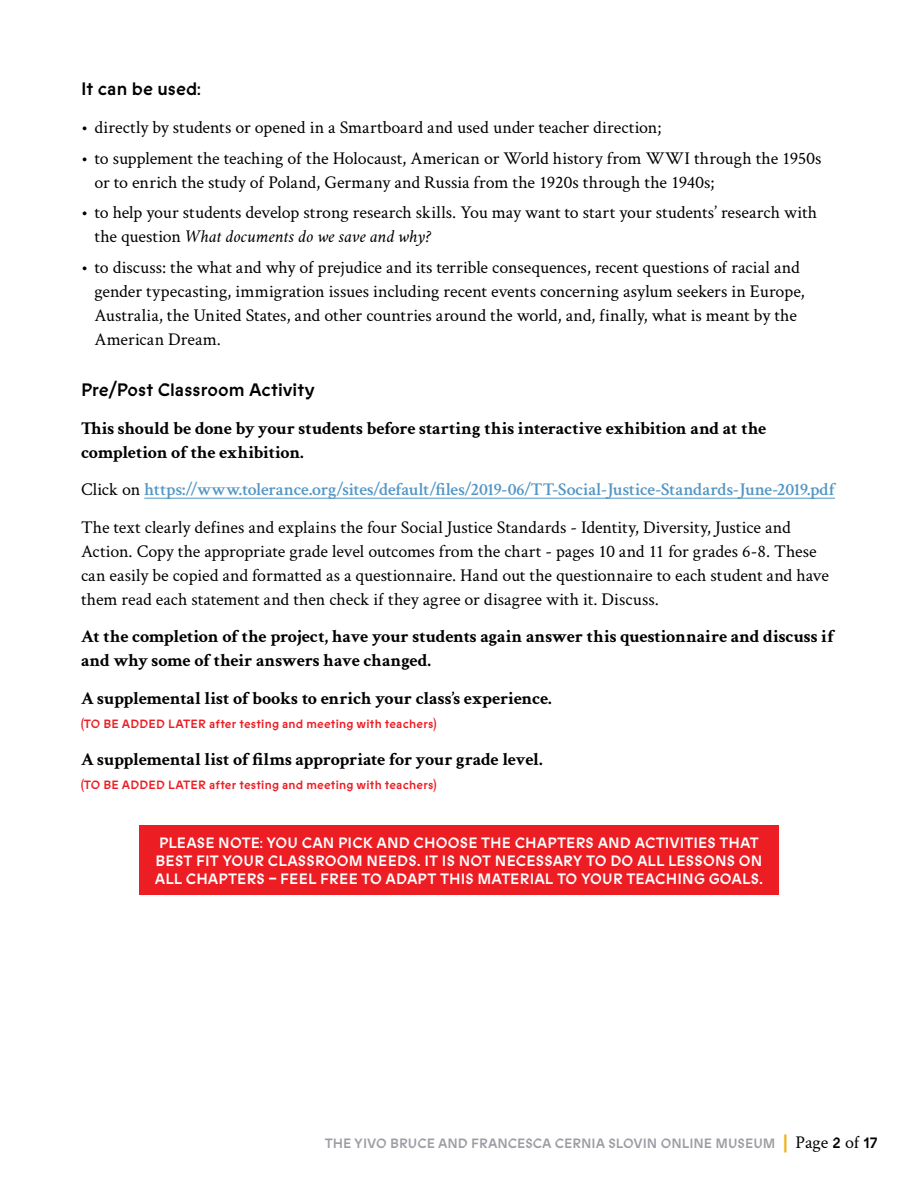
<style>
.page{position:relative;width:918px;height:1188px;background:#fff}
.page>*{position:absolute;margin:0;border:0;box-sizing:border-box;transform-origin:0 0}
.t1{font:18px/24px "Crimson";color:#000}
.t2{font:700 18px/24px "Crimson";letter-spacing:-.01em;color:#000}
.t3{font:500 18px "Prophet Trial";color:#000}
.t4{font:500 15px/18px "Prophet Trial";letter-spacing:.01em;color:#fff}
.t5{font:500 13.5px "Prophet Trial";color:#9e9da4}
.t6{font:500 12px "Prophet Trial";letter-spacing:.02em;color:#ed1d24}
.s1{font-family:"Champion HTF Featherweight";font-weight:400}
.s2{font-style:italic}
.s3{font-weight:600;color:#5396c5}
.s4{font-family:"Avenir";font-weight:900;font-size:18px;color:#edb520}
.s5{font-family:"Crimson";font-weight:400;font-size:18px;color:#000}
.s6{font-size:15px;color:#000}
</style>
<div class="page">
<hr style="left:144px;top:498px;width:691px;height:1px;background:#5396c5">
<div style="left:139px;top:825px;width:640px;height:69px;background:#ed1d24"></div>
<p class="t3" style="left:81px;top:80px;width:121px">It can be used<span class="s1">:</span></p>
<p class="t1" style="left:81px;top:115px;width:582px">• directly by students or opened in a Smartboard and used under teacher direction;</p>
<p class="t1" style="left:94px;top:145px;width:729px;text-indent:-14px">• to supplement the teaching of the Holocaust, American or World history from WWI through the 1950s or to enrich the study of Poland, Germany and Russia from the 1920s through the 1940s;</p>
<p class="t1" style="left:94px;top:200px;width:724px;text-indent:-14px">• to help your students develop strong research skills. You may want to start your students’ research with the question <span class="s2">What documents do we save and why?</span></p>
<p class="t1" style="left:94px;top:255px;width:712px;text-indent:-14px">• to discuss: the what and why of prejudice and its terrible consequences, recent questions of racial and gender typecasting, immigration issues including recent events concerning asylum seekers in Europe, Australia, the United States, and other countries around the world, and, finally, what is meant by the American Dream.</p>
<p class="t3" style="left:81px;top:381px;width:236px">Pre/Post Classroom Activity</p>
<p class="t2" style="left:81px;top:415px;width:687px">This should be done by your students before starting this interactive exhibition and at the completion of the exhibition.</p>
<p class="t1" style="left:81px;top:470px;width:755px;line-height:37.5px">Click on <span class="s3">https://www.tolerance.org/sites/default/files/2019-06/TT-Social-Justice-Standards-June-2019.pdf<br></span>The text clearly defines and explains the four Social Justice Standards - Identity, Diversity, Justice and</p>
<p class="t1" style="left:81px;top:538px;width:750px">Action. Copy the appropriate grade level outcomes from the chart - pages 10 and 11 for grades 6-8. These can easily be copied and formatted as a questionnaire. Hand out the questionnaire to each student and have them read each statement and then check if they agree or disagree with it. Discuss.</p>
<p class="t2" style="left:81px;top:624px;width:754px">At the completion of the project, have your students again answer this questionnaire and discuss if and why some of their answers have changed.</p>
<p class="t2" style="left:81px;top:685px;width:472px">A supplemental list of books to enrich your class’s experience.</p>
<p class="t6" style="left:81px;top:718px;width:357px"><span class="s1">(</span>TO BE ADDED LATER after testing and meeting with teachers<span class="s1">)</span></p>
<p class="t2" style="left:81px;top:747px;width:463px">A supplemental list of films appropriate for your grade level.</p>
<p class="t6" style="left:81px;top:779px;width:357px"><span class="s1">(</span>TO BE ADDED LATER after testing and meeting with teachers<span class="s1">)</span></p>
<p class="t4" style="left:155px;top:834px;width:610px">PLEASE NOTE<span class="s1">:</span> YOU CAN PICK AND CHOOSE THE CHAPTERS AND ACTIVITIES THAT<br>BEST FIT YOUR CLASSROOM NEEDS. IT IS NOT NECESSARY TO DO ALL LESSONS ON<br>ALL CHAPTERS <span class="s1">–</span> FEEL FREE TO ADAPT THIS MATERIAL TO YOUR TEACHING GOALS.</p>
<p class="t5" style="left:325px;top:1136px;width:554px">THE YIVO BRUCE AND FRANCESCA CERNIA SLOVIN ONLINE MUSEUM <span class="s4">|</span> <span class="s5">Page</span> <span class="s6">2</span> <span class="s5">of</span> <span class="s6">17</span></p>
</div>
